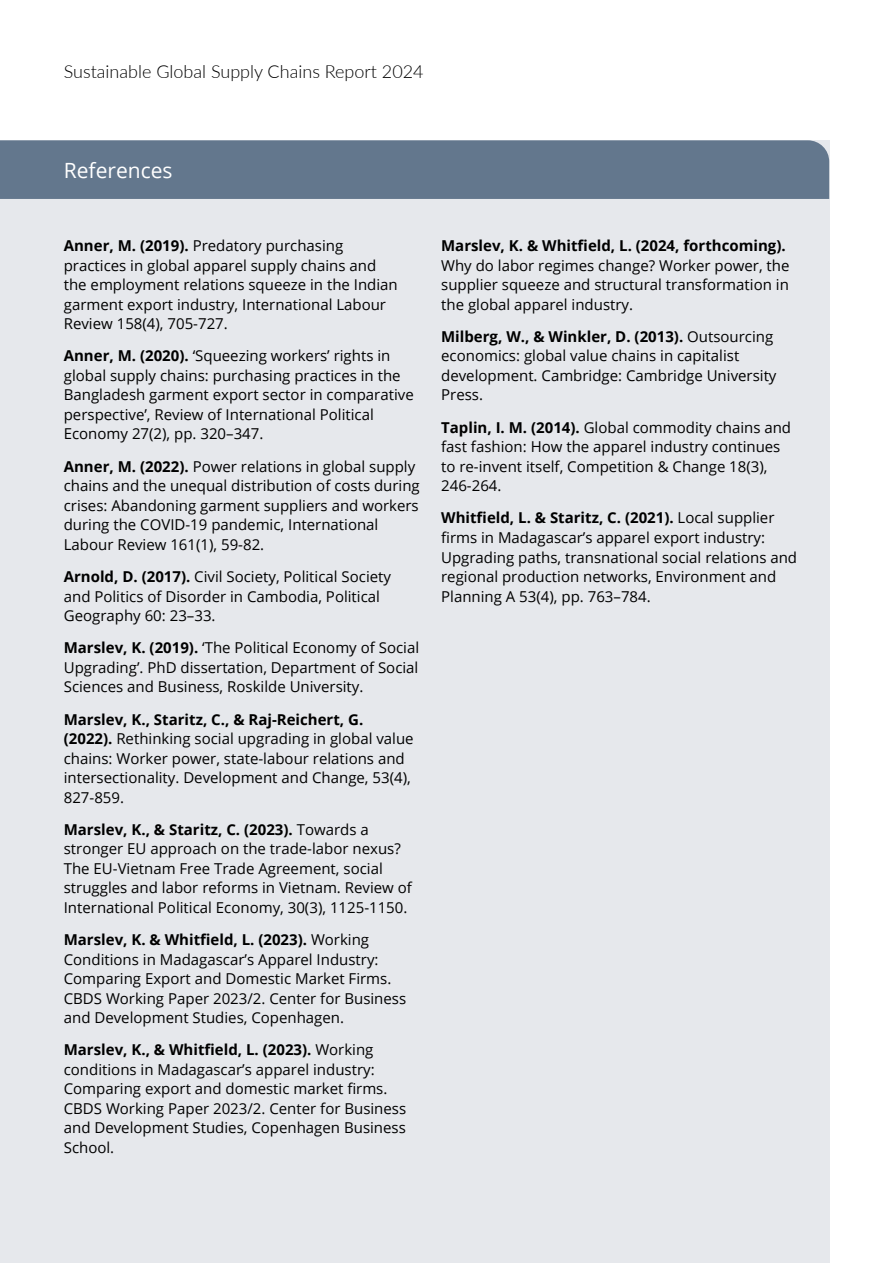
<style>
.page{position:relative;width:893px;height:1263px;background:#fff}
.page>*{position:absolute;margin:0;border:0;box-sizing:border-box;transform-origin:0 0}
.Statement_14pt{font:21px "Open Sans";color:#fff}
.t1{font:300 18px "Lato";color:#000}
.References{font:15px/19.5px "Open Sans";color:#000}
.s1{font-weight:700}
</style>
<div class="page">
<div style="left:0;top:140px;width:829px;height:1123px;background:#e6e8ec"></div>
<div style="left:0;top:140px;width:829px;height:59px;background:#63778d"></div>
<p class="t1" style="left:64px;top:59px;width:361px">Sustainable Global Supply Chains Report 2024</p>
<p class="Statement_14pt" style="left:64px;top:156px;width:110px">References</p>
<p class="References" style="left:64px;top:236px;width:336px"><span class="s1">Anner, M. (2019).</span> Predatory purchasing practices in global apparel supply chains and the employment relations squeeze in the Indian garment export industry, International Labour Review 158(4), 705-727.</p>
<p class="References" style="left:64px;top:346px;width:351px"><span class="s1">Anner, M. (2020).</span> ‘Squeezing workers’ rights in global supply chains: purchasing practices in the Bangladesh garment export sector in comparative perspective’, Review of International Political Economy 27(2), pp. 320–347.</p>
<p class="References" style="left:64px;top:456px;width:358px"><span class="s1">Anner, M. (2022).</span> Power relations in global supply chains and the unequal distribution of costs during crises: Abandoning garment suppliers and workers during the COVID-19 pandemic, International Labour Review 161(1), 59-82.</p>
<p class="References" style="left:64px;top:566px;width:329px"><span class="s1">Arnold, D. (2017).</span> Civil Society, Political Society and Politics of Disorder in Cambodia, Political<br>Geography 60: 23–33.</p>
<p class="References" style="left:64px;top:638px;width:357px;text-align:justify"><span class="s1">Marslev, K. (2019).</span> ‘The Political Economy of Social Upgrading’. PhD dissertation, Department of Social Sciences and Business, Roskilde University.</p>
<p class="References" style="left:64px;top:709px;width:351px"><span class="s1">Marslev, K., Staritz, C., &amp; Raj-Reichert, G. (2022).</span> Rethinking social upgrading in global value chains: Worker power, state-labour relations and intersectionality. Development and Change, 53(4), 827-859.</p>
<p class="References" style="left:64px;top:819px;width:350px"><span class="s1">Marslev, K., &amp; Staritz, C. (2023).</span> Towards a stronger EU approach on the trade-labor nexus?<br>The EU-Vietnam Free Trade Agreement, social struggles and labor reforms in Vietnam. Review of International Political Economy, 30(3), 1125-1150.</p>
<p class="References" style="left:64px;top:929px;width:344px"><span class="s1">Marslev, K. &amp; Whitfield, L. (2023).</span> Working Conditions in Madagascar’s Apparel Industry:<br>Comparing Export and Domestic Market Firms.<br>CBDS Working Paper 2023/2. Center for Business and Development Studies, Copenhagen.</p>
<p class="References" style="left:64px;top:1040px;width:344px"><span class="s1">Marslev, K., &amp; Whitfield, L. (2023).</span> Working conditions in Madagascar’s apparel industry:<br>Comparing export and domestic market firms.<br>CBDS Working Paper 2023/2. Center for Business and Development Studies, Copenhagen Business School.</p>
<p class="References" style="left:441px;top:236px;width:350px"><span class="s1">Marslev, K. &amp; Whitfield, L. (2024, forthcoming).<br></span>Why do labor regimes change? Worker power, the supplier squeeze and structural transformation in the global apparel industry.</p>
<p class="References" style="left:441px;top:326px;width:337px"><span class="s1">Milberg, W., &amp; Winkler, D. (2013).</span> Outsourcing economics: global value chains in capitalist development. Cambridge: Cambridge University Press.</p>
<p class="References" style="left:441px;top:417px;width:351px"><span class="s1">Taplin, I. M. (2014).</span> Global commodity chains and fast fashion: How the apparel industry continues to re-invent itself, Competition &amp; Change 18(3), 246-264.</p>
<p class="References" style="left:441px;top:508px;width:357px"><span class="s1">Whitfield, L. &amp; Staritz, C. (2021).</span> Local supplier firms in Madagascar’s apparel export industry:<br>Upgrading paths, transnational social relations and regional production networks, Environment and Planning A 53(4), pp. 763–784.</p>
</div>
